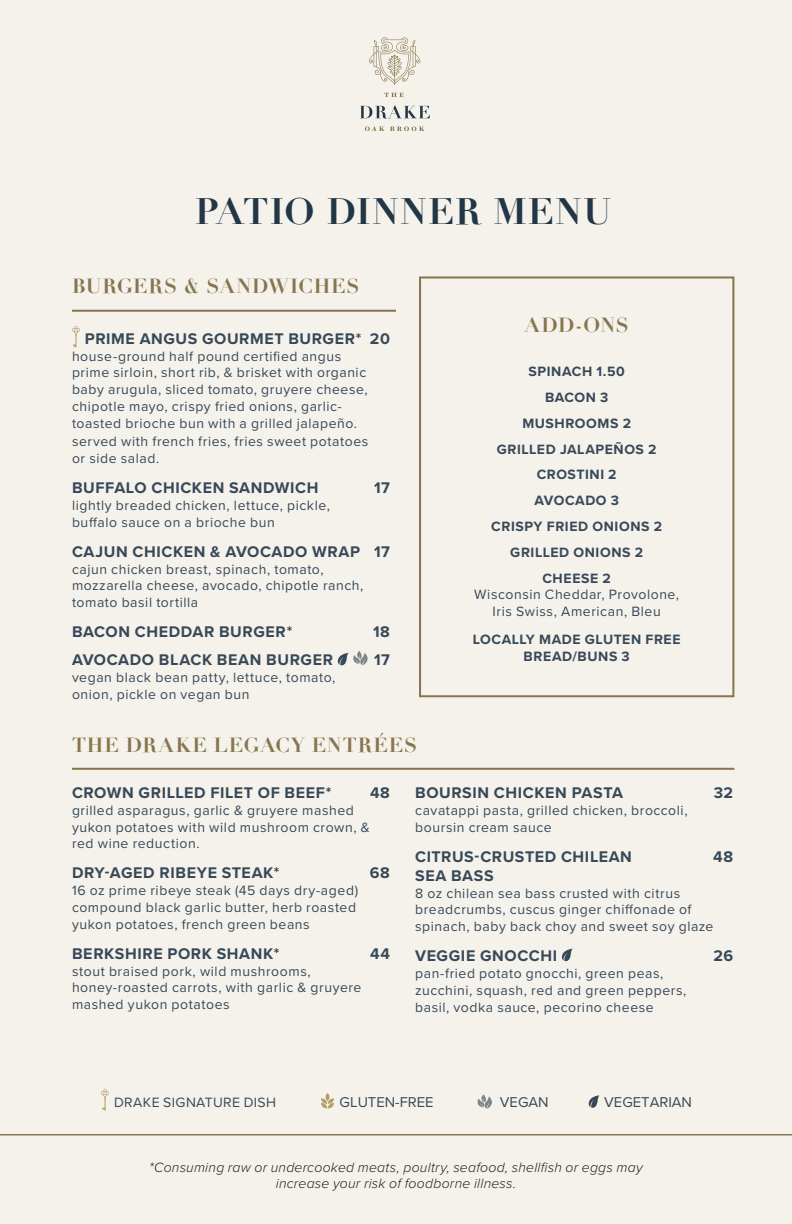
<style>
.page{position:relative;width:792px;height:1224px;background:#f5f2eb}
.page>*{position:absolute;margin:0;border:0;box-sizing:border-box;transform-origin:0 0}
.food_header{font:700 36px "Didot";letter-spacing:.03em;color:#223645}
.food_header-2{font:700 20px "Didot";letter-spacing:.045em;color:#87754e}
.food_menu_item{font:700 16px "Proxima Nova";letter-spacing:.04em;color:#374958}
.t1{font:14.8px "Proxima Nova";color:#374958}
.food_desc{font:14px/16.8px "Proxima Nova";letter-spacing:.04em;color:#374958}
.food_menu_item-2{font:700 14px/16.8px "Proxima Nova";letter-spacing:.04em;color:#374958;text-align:center}
.t2{font:italic 300 14px/16.8px "Proxima Nova";letter-spacing:.015em;color:#231f20;text-align:center}
</style>
<div class="page">
<svg style="left:360px;top:105px;width:70px;height:14px"></svg>
<svg style="left:369px;top:37px;width:52px;height:48px"></svg>
<svg style="left:384px;top:93px;width:20px;height:4px"></svg>
<svg style="left:365px;top:127px;width:59px;height:4px"></svg>
<hr style="left:0;top:1134px;width:792px;height:2px;background:#87754e">
<svg style="left:588px;top:1095px;width:11px;height:13px"></svg>
<svg style="left:321px;top:1093px;width:13px;height:15px"></svg>
<svg style="left:478px;top:1094px;width:14px;height:15px"></svg>
<svg style="left:101px;top:1089px;width:8px;height:22px"></svg>
<hr style="left:72px;top:310px;width:324px;height:2px;background:#87754e">
<svg style="left:72px;top:326px;width:8px;height:22px"></svg>
<svg style="left:337px;top:651px;width:31px;height:15px"></svg>
<hr style="left:72px;top:768px;width:662px;height:2px;background:#87754e">
<svg style="left:561px;top:949px;width:12px;height:13px"></svg>
<div style="left:419px;top:276px;width:315px;height:421px;border:2px solid #87754e"></div>
<p class="food_header" style="left:195px;top:188px;width:418px">PATIO DINNER MENU</p>
<p class="food_header-2" style="left:72px;top:273px;width:289px">BURGERS &amp; SANDWICHES</p>
<p class="food_menu_item" style="left:85px;top:327px;width:307px">PRIME ANGUS GOURMET BURGER* 20</p>
<p class="food_desc" style="left:72px;top:347px;width:297px">house-ground half pound certified angus prime sirloin, short rib, &amp; brisket with organic baby arugula, sliced tomato, gruyere cheese, chipotle mayo, crispy fried onions, garlic&shy;toasted brioche bun with a grilled jalapeño.</p>
<p class="food_desc" style="left:72px;top:433px;width:298px">served with french fries, fries sweet potatoes or side salad.</p>
<p class="food_menu_item" style="left:72px;top:476px;width:248px">BUFFALO CHICKEN SANDWICH</p>
<p class="food_menu_item" style="left:374px;top:476px;width:17px">17</p>
<p class="food_desc" style="left:72px;top:496px;width:259px">lightly breaded chicken, lettuce, pickle, buffalo sauce on a brioche bun</p>
<p class="food_menu_item" style="left:72px;top:540px;width:319px">CAJUN CHICKEN &amp; AVOCADO WRAP 17</p>
<p class="food_desc" style="left:72px;top:560px;width:293px">cajun chicken breast, spinach, tomato, mozzarella cheese, avocado, chipotle ranch, tomato basil tortilla</p>
<p class="food_menu_item" style="left:72px;top:620px;width:222px">BACON CHEDDAR BURGER*</p>
<p class="food_menu_item" style="left:373px;top:620px;width:18px">18</p>
<p class="food_menu_item" style="left:72px;top:648px;width:263px">AVOCADO BLACK BEAN BURGER</p>
<p class="food_menu_item" style="left:374px;top:648px;width:17px">17</p>
<p class="food_desc" style="left:72px;top:668px;width:265px">vegan black bean patty, lettuce, tomato, onion, pickle on vegan bun</p>
<p class="food_header-2" style="left:72px;top:732px;width:347px">THE DRAKE LEGACY ENTRÉES</p>
<p class="food_menu_item" style="left:72px;top:781px;width:261px">CROWN GRILLED FILET OF BEEF*</p>
<p class="food_menu_item" style="left:370px;top:781px;width:21px">48</p>
<p class="food_desc" style="left:72px;top:801px;width:299px">grilled asparagus, garlic &amp; gruyere mashed yukon potatoes with wild mushroom crown, &amp; red wine reduction.</p>
<p class="food_menu_item" style="left:72px;top:861px;width:209px">DRY-AGED RIBEYE STEAK*</p>
<p class="food_menu_item" style="left:370px;top:861px;width:22px">68</p>
<p class="food_desc" style="left:72px;top:882px;width:288px">16 oz prime ribeye steak (45 days dry-aged) compound black garlic butter, herb roasted yukon potatoes, french green beans</p>
<p class="food_menu_item" style="left:72px;top:942px;width:209px">BERKSHIRE PORK SHANK*</p>
<p class="food_menu_item" style="left:370px;top:942px;width:21px">44</p>
<p class="food_desc" style="left:72px;top:962px;width:291px">stout braised pork, wild mushrooms, honey-roasted carrots, with garlic &amp; gruyere mashed yukon potatoes</p>
<p class="food_header-2" style="left:525px;top:313px;width:105px">ADD-ONS</p>
<p class="food_menu_item-2" style="left:529px;top:363px;width:98px">SPINACH 1.50</p>
<p class="food_menu_item-2" style="left:545px;top:389px;width:65px">BACON 3</p>
<p class="food_menu_item-2" style="left:522px;top:414px;width:110px">MUSHROOMS 2</p>
<p class="food_menu_item-2" style="left:497px;top:440px;width:161px">GRILLED JALAPEÑOS 2</p>
<p class="food_menu_item-2" style="left:537px;top:466px;width:81px">CROSTINI 2</p>
<p class="food_menu_item-2" style="left:534px;top:492px;width:86px">AVOCADO 3</p>
<p class="food_menu_item-2" style="left:491px;top:518px;width:172px">CRISPY FRIED ONIONS 2</p>
<p class="food_menu_item-2" style="left:510px;top:543px;width:134px">GRILLED ONIONS 2</p>
<p class="food_menu_item-2" style="left:542px;top:569px;width:70px">CHEESE 2</p>
<p class="food_desc" style="left:474px;top:586px;width:206px;text-align:center">Wisconsin Cheddar, Provolone,<br>Iris Swiss, American, Bleu</p>
<p class="food_menu_item-2" style="left:473px;top:630px;width:209px">LOCALLY MADE GLUTEN FREE<br>BREAD/BUNS 3</p>
<p class="food_menu_item" style="left:415px;top:781px;width:209px">BOURSIN CHICKEN PASTA</p>
<p class="food_menu_item" style="left:714px;top:781px;width:21px">32</p>
<p class="food_desc" style="left:415px;top:801px;width:274px">cavatappi pasta, grilled chicken, broccoli, boursin cream sauce</p>
<p class="food_menu_item" style="left:415px;top:844px;width:218px">CITRUS-CRUSTED CHILEAN</p>
<p class="food_menu_item" style="left:713px;top:844px;width:21px">48</p>
<p class="food_menu_item" style="left:415px;top:864px;width:80px">SEA BASS</p>
<p class="food_desc" style="left:415px;top:884px;width:300px">8 oz chilean sea bass crusted with citrus breadcrumbs, cuscus ginger chiffonade of spinach, baby back choy and sweet soy glaze</p>
<p class="food_menu_item" style="left:415px;top:944px;width:143px">VEGGIE GNOCCHI</p>
<p class="food_menu_item" style="left:713px;top:944px;width:21px">26</p>
<p class="food_desc" style="left:415px;top:964px;width:273px">pan-fried potato gnocchi, green peas, zucchini, squash, red and green peppers, basil, vodka sauce, pecorino cheese</p>
<p class="food_desc" style="left:114px;top:1093px;width:164px">DRAKE SIGNATURE DISH</p>
<p class="t1" style="left:340px;top:1091px;width:95px">GLUTEN-FREE</p>
<p class="t1" style="left:500px;top:1091px;width:50px">VEGAN</p>
<p class="t1" style="left:604px;top:1091px;width:89px">VEGETARIAN</p>
<p class="t2" style="left:149px;top:1158px;width:495px">*Consuming raw or undercooked meats, poultry, seafood, shellfish or eggs may increase your risk of foodborne illness.</p>
</div>
